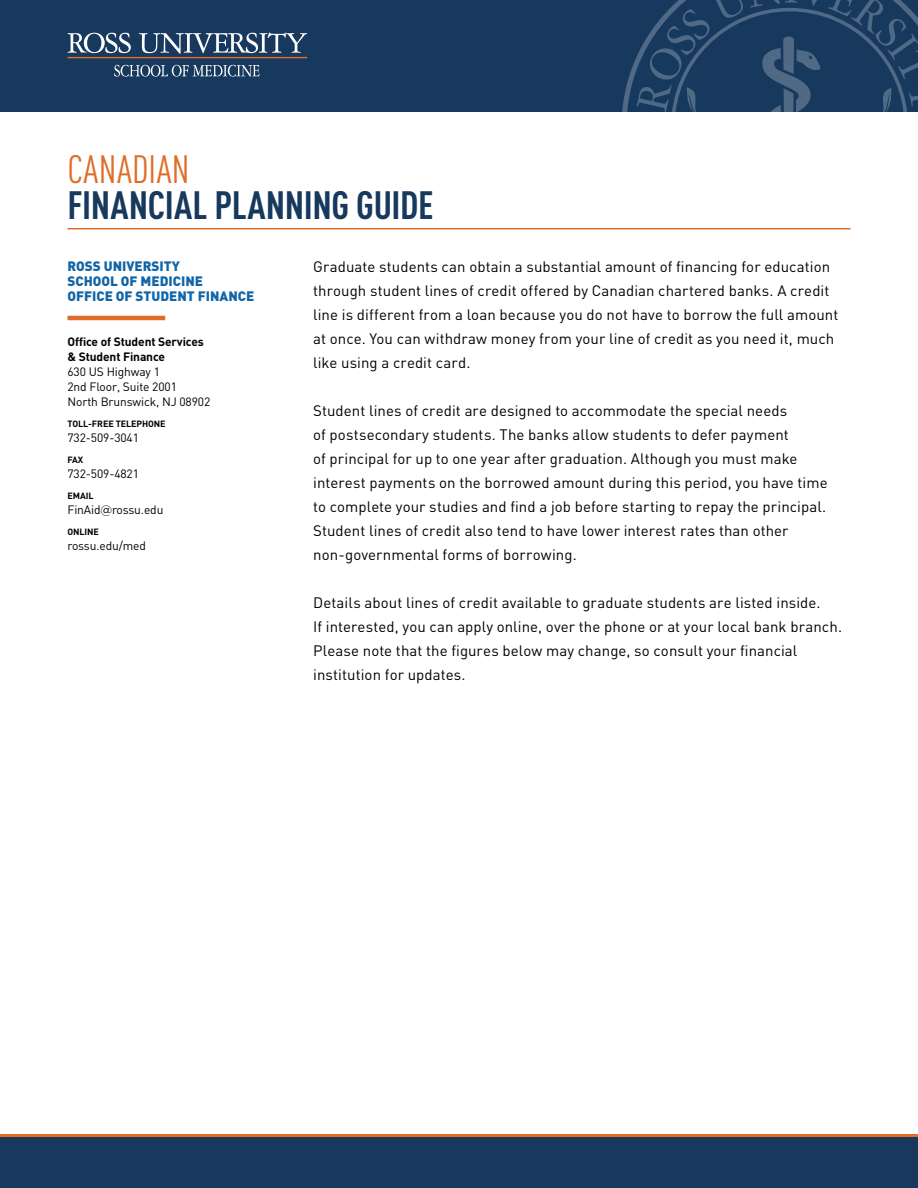
<style>
.page{position:relative;width:918px;height:1188px;background:#fff}
.page>*{position:absolute;margin:0;border:0;box-sizing:border-box;transform-origin:0 0}
.t1{font:700 39px "DIN Cond";letter-spacing:-.01em;color:#17395e}
.t2{font:39px "DIN Cond";letter-spacing:.01em;color:#df6d28}
.t3{font:15px/24px "DIN";letter-spacing:.005em;color:#000}
.t4{font:900 13.5px/15px "DIN";color:#1065a8}
.t5{font:12px/15px "DIN";letter-spacing:-.01em;color:#000}
.t6{font:700 12px/15px "DIN";letter-spacing:-.01em;color:#000}
.t7{font:700 9px "DIN";letter-spacing:-.01em;color:#000}
.s1{font-family:"Gotham HTF"}
</style>
<div class="page">
<div style="left:0;top:0;width:918px;height:112px;background:#17395e"></div>
<svg style="left:67px;top:33px;width:64px;height:20px"></svg>
<svg style="left:139px;top:32px;width:168px;height:22px"></svg>
<svg style="left:114px;top:65px;width:146px;height:12px"></svg>
<hr style="left:68px;top:57px;width:239px;height:1px;background:#df6d28">
<svg style="left:622px;top:0;width:296px;height:112px"></svg>
<div style="left:0;top:1134px;width:918px;height:54px;background:#17395e"></div>
<hr style="left:0;top:1134px;width:918px;height:3px;background:#df6d28">
<hr style="left:68px;top:228px;width:782px;height:1px;background:#df6d28">
<hr style="left:68px;top:316px;width:97px;height:4px;background:#df6d28">
<h1 class="t2" style="left:68px;top:147px;width:124px">CANADIAN</h1>
<h1 class="t1" style="left:68px;top:181px;width:368px">FINANCIAL PLANNING GUIDE</h1>
<p class="t4" style="left:68px;top:258px;width:188px">ROSS UNIVERSITY<br>SCHOOL OF MEDICINE<br>OFFICE OF STUDENT FINANCE</p>
<p class="t6" style="left:68px;top:333px;width:138px">Office of Student Services &amp; Student Finance</p>
<p class="t5" style="left:68px;top:364px;width:144px">630 US Highway 1<br>2nd Floor, Suite 2001<br>North Brunswick, NJ 08902</p>
<p class="t7" style="left:68px;top:418px;width:100px">TOLL-FREE TELEPHONE</p>
<p class="t5" style="left:68px;top:430px;width:73px">732-509-3041</p>
<p class="t7" style="left:68px;top:454px;width:17px">FAX</p>
<p class="t5" style="left:68px;top:466px;width:73px">732-509-4821</p>
<p class="t7" style="left:68px;top:490px;width:28px">EMAIL</p>
<p class="t5" style="left:68px;top:502px;width:97px">FinAid<span class="s1">@</span>rossu.edu</p>
<p class="t7" style="left:68px;top:526px;width:33px">ONLINE</p>
<p class="t5" style="left:67px;top:538px;width:80px">rossu.edu/med</p>
<p class="t3" style="left:313px;top:254px;width:527px">Graduate students can obtain a substantial amount of financing for education through student lines of credit offered by Canadian chartered banks. A credit line is different from a loan because you do not have to borrow the full amount at once. You can withdraw money from your line of credit as you need it, much like using a credit card.</p>
<p class="t3" style="left:313px;top:398px;width:516px">Student lines of credit are designed to accommodate the special needs<br>of postsecondary students. The banks allow students to defer payment<br>of principal for up to one year after graduation. Although you must make interest payments on the borrowed amount during this period, you have time to complete your studies and find a job before starting to repay the principal.<br>Student lines of credit also tend to have lower interest rates than other non-governmental forms of borrowing.</p>
<p class="t3" style="left:313px;top:590px;width:530px">Details about lines of credit available to graduate students are listed inside.<br>If interested, you can apply online, over the phone or at your local bank branch.<br>Please note that the figures below may change, so consult your financial institution for updates.</p>
</div>
